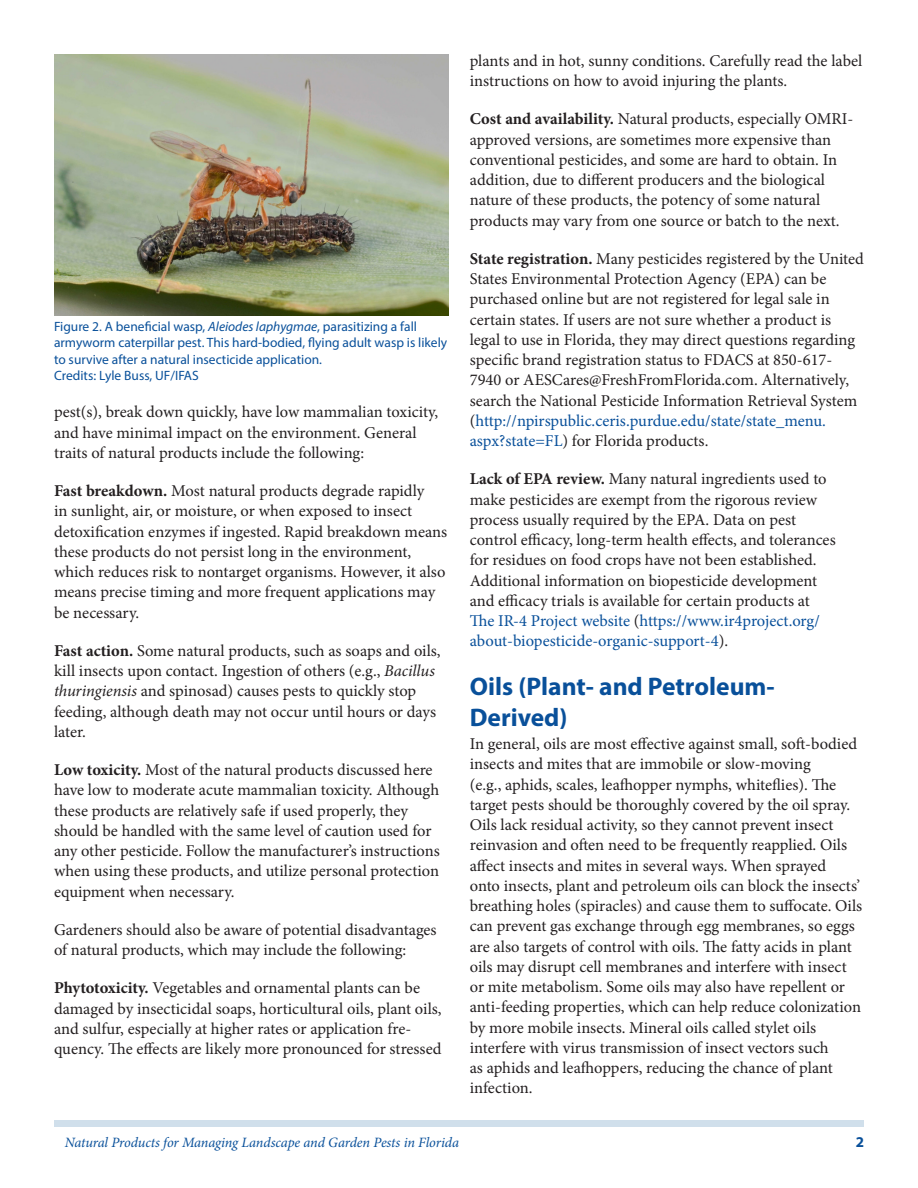
<style>
.page{position:relative;width:918px;height:1188px;background:#fff}
.page>*{position:absolute;margin:0;border:0;box-sizing:border-box;transform-origin:0 0}
.SectionHeading0{font:700 25.5px/30.6px "Myriad Pro";color:#09509a}
.Paragraph{font:16.5px/20.2px "Minion Pro";color:#231f20}
.t1{font:700 15px "Myriad Pro";color:#09509a}
.RunningTitleItalics{font:italic 14.25px "Minion Pro";letter-spacing:-.01em;color:#09509a}
.FigureCaption{font:13.5px/16.5px "Myriad Pro";color:#09509a}
.s1{font-style:italic}
.s2{font-weight:700}
.s3{color:#09509a}
</style>
<div class="page">
<div style="left:54px;top:1120px;width:810px;height:7px;background:#d0dfeb"></div>
<img style="left:54px;top:54px;width:394px;height:261px">
<p class="FigureCaption" style="left:54px;top:318px;width:395px">Figure 2. A beneficial wasp, <span class="s1">Aleiodes laphygmae</span>, parasitizing a fall armyworm caterpillar pest. This hard-bodied, flying adult wasp is likely to survive after a natural insecticide application.</p>
<p class="FigureCaption" style="left:54px;top:367px;width:146px">Credits: Lyle Buss, UF/IFAS</p>
<p class="Paragraph" style="left:54px;top:402px;width:386px">pest(s), break down quickly, have low mammalian toxicity, and have minimal impact on the environment. General traits of natural products include the following:</p>
<p class="Paragraph" style="left:54px;top:481px;width:395px"><span class="s2">Fast breakdown.</span> Most natural products degrade rapidly<br>in sunlight, air, or moisture, or when exposed to insect detoxification enzymes if ingested. Rapid breakdown means these products do not persist long in the environment, which reduces risk to nontarget organisms. However, it also means precise timing and more frequent applications may be necessary.</p>
<p class="Paragraph" style="left:54px;top:641px;width:388px"><span class="s2">Fast action.</span> Some natural products, such as soaps and oils, kill insects upon contact. Ingestion of others (e.g., <span class="s1">Bacillus thuringiensis</span> and spinosad) causes pests to quickly stop feeding, although death may not occur until hours or days later.</p>
<p class="Paragraph" style="left:54px;top:760px;width:387px"><span class="s2">Low toxicity.</span> Most of the natural products discussed here have low to moderate acute mammalian toxicity. Although these products are relatively safe if used properly, they should be handled with the same level of caution used for any other pesticide. Follow the manufacturer’s instructions when using these products, and utilize personal protection equipment when necessary.</p>
<p class="Paragraph" style="left:54px;top:920px;width:384px">Gardeners should also be aware of potential disadvantages of natural products, which may include the following:</p>
<p class="Paragraph" style="left:54px;top:978px;width:389px"><span class="s2">Phytotoxicity.</span> Vegetables and ornamental plants can be damaged by insecticidal soaps, horticultural oils, plant oils, and sulfur, especially at higher rates or application fre&shy;quency. The effects are likely more pronounced for stressed</p>
<p class="Paragraph" style="left:470px;top:51px;width:394px">plants and in hot, sunny conditions. Carefully read the label instructions on how to avoid injuring the plants.</p>
<p class="Paragraph" style="left:470px;top:109px;width:385px"><span class="s2">Cost and availability.</span> Natural products, especially OMRI&shy;approved versions, are sometimes more expensive than conventional pesticides, and some are hard to obtain. In addition, due to different producers and the biological nature of these products, the potency of some natural products may vary from one source or batch to the next.</p>
<p class="Paragraph" style="left:470px;top:249px;width:396px"><span class="s2">State registration.</span> Many pesticides registered by the United States Environmental Protection Agency (EPA) can be purchased online but are not registered for legal sale in certain states. If users are not sure whether a product is legal to use in Florida, they may direct questions regarding specific brand registration status to FDACS at 850-617- 7940 or AESCares@FreshFromFlorida.com. Alternatively, search the National Pesticide Information Retrieval System (<span class="s3">http://npirspublic.ceris.purdue.edu/state/state_menu. aspx?state=FL</span>) for Florida products.</p>
<p class="Paragraph" style="left:470px;top:469px;width:367px"><span class="s2">Lack of EPA review.</span> Many natural ingredients used to make pesticides are exempt from the rigorous review process usually required by the EPA. Data on pest control efficacy, long-term health effects, and tolerances for residues on food crops have not been established.<br>Additional information on biopesticide development and efficacy trials is available for certain products at <span class="s3">The IR-4 Project website</span> (<span class="s3">https://www.ir4project.org/ about-biopesticide-organic-support-4</span>).</p>
<p class="SectionHeading0" style="left:470px;top:670px;width:306px">Oils (Plant- and Petroleum-<br>Derived)</p>
<p class="Paragraph" style="left:470px;top:734px;width:394px">In general, oils are most effective against small, soft-bodied insects and mites that are immobile or slow-moving<br>(e.g., aphids, scales, leafhopper nymphs, whiteflies). The target pests should be thoroughly covered by the oil spray.<br>Oils lack residual activity, so they cannot prevent insect reinvasion and often need to be frequently reapplied. Oils affect insects and mites in several ways. When sprayed<br>onto insects, plant and petroleum oils can block the insects’ breathing holes (spiracles) and cause them to suffocate. Oils can prevent gas exchange through egg membranes, so eggs are also targets of control with oils. The fatty acids in plant oils may disrupt cell membranes and interfere with insect or mite metabolism. Some oils may also have repellent or anti-feeding properties, which can help reduce colonization by more mobile insects. Mineral oils called stylet oils interfere with virus transmission of insect vectors such<br>as aphids and leafhoppers, reducing the chance of plant infection.</p>
<p class="RunningTitleItalics" style="left:65px;top:1133px;width:396px">Natural Products for Managing Landscape and Garden Pests in Florida</p>
<p class="t1" style="left:856px;top:1133px;width:10px">2</p>
</div>
